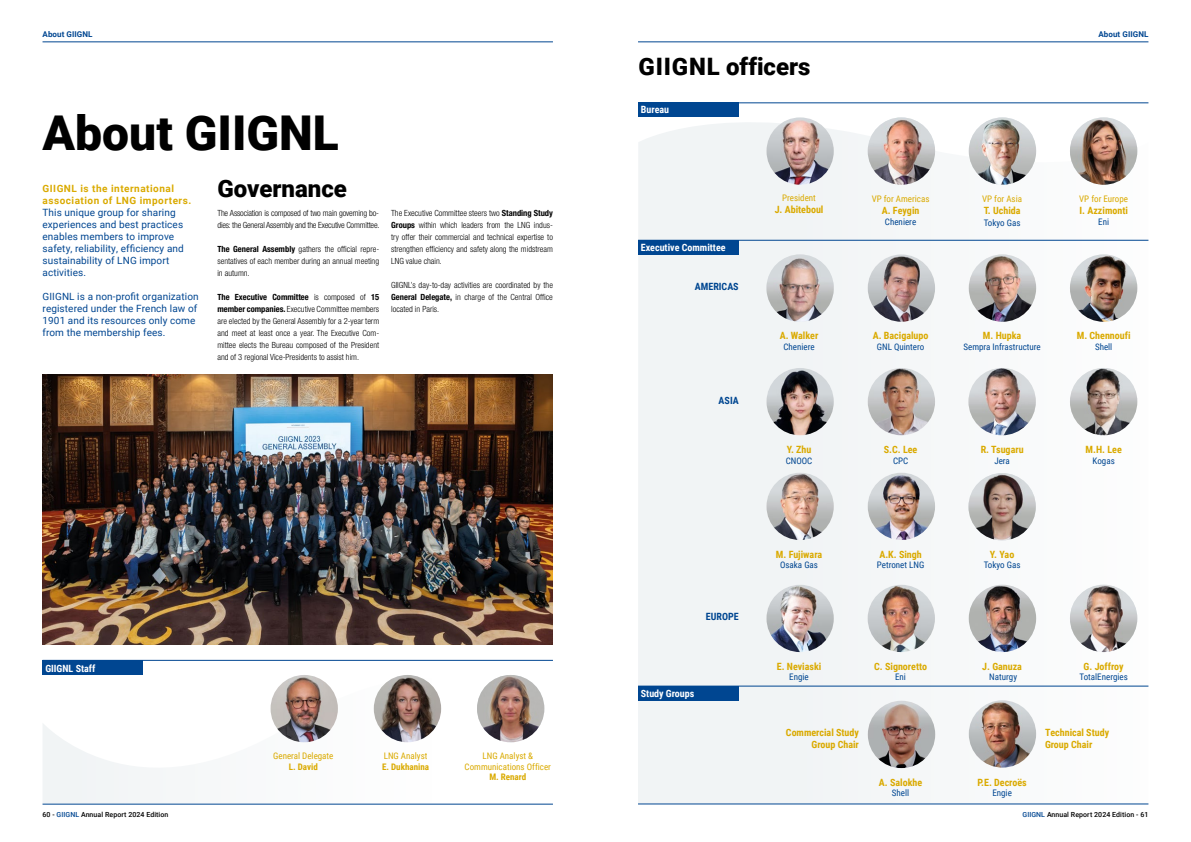
<style>
.page{position:relative;width:1191px;height:842px;background:#fff}
.page>*{position:absolute;margin:0;border:0;box-sizing:border-box;transform-origin:0 0}
.t1{font:900 48px "Roboto";color:#000}
.t2{font:900 24px "Roboto";color:#000}
.t3{font:10px/12px "Roboto";letter-spacing:.01em;color:#004691}
.t4{font:700 10px/12px "Roboto Condensed";color:#daaa00;text-align:right}
.t5{font:700 10px/12px "Roboto";letter-spacing:.05em;color:#daaa00}
.t6{font:700 10px "Roboto Condensed";color:#fff}
.t7{font:700 10px "Roboto Condensed";color:#004691}
.t8{font:9px "Roboto Condensed";color:#004691}
.t9{font:9px/10.8px "Roboto Condensed";color:#daaa00;text-align:center}
.t10{font:700 9px "Roboto Condensed";color:#daaa00}
.t11{font:300 condensed 8.5px/12px "Helvetica Neue LT Pro";color:#000;text-align:justify}
.t12{font:300 condensed 8.5px/12px "Helvetica Neue LT Pro";letter-spacing:-.02em;color:#000}
.t13{font:700 8px "Roboto";letter-spacing:.01em;color:#004691}
.t14{font:500 7px "Roboto";letter-spacing:.01em;color:#000}
.s1{font-weight:700}
.s2{color:#004691}
</style>
<div class="page">
<svg style="left:43px;top:674px;width:510px;height:130px"></svg>
<svg style="left:638px;top:114px;width:510px;height:689px;fill:#f3f6f7"></svg>
<div style="left:43px;top:660px;width:100px;height:14px;background:#004691"></div>
<img style="left:270px;top:675px;width:68px;height:67px;border-radius:34px">
<img style="left:374px;top:675px;width:67px;height:67px;border-radius:34px">
<img style="left:477px;top:675px;width:67px;height:67px;border-radius:34px">
<hr style="left:43px;top:660px;width:510px;height:1px;background:#004691">
<img style="left:43px;top:375px;width:510px;height:269px">
<hr style="left:43px;top:41px;width:510px;height:1px;background:#004691">
<hr style="left:43px;top:804px;width:510px;height:1px;background:#004691">
<hr style="left:638px;top:41px;width:510px;height:1px;background:#004691">
<hr style="left:638px;top:803px;width:510px;height:1px;background:#004691">
<div style="left:638px;top:103px;width:100px;height:14px;background:#004691"></div>
<div style="left:638px;top:240px;width:100px;height:14px;background:#004691"></div>
<div style="left:638px;top:686px;width:100px;height:14px;background:#004691"></div>
<img style="left:766px;top:117px;width:68px;height:68px;border-radius:34px">
<img style="left:868px;top:701px;width:67px;height:67px;border-radius:34px">
<img style="left:867px;top:117px;width:68px;height:68px;border-radius:34px">
<img style="left:968px;top:117px;width:68px;height:68px;border-radius:34px">
<img style="left:766px;top:254px;width:67px;height:68px;border-radius:33px">
<img style="left:867px;top:254px;width:68px;height:68px;border-radius:34px">
<img style="left:1070px;top:254px;width:67px;height:68px;border-radius:34px">
<img style="left:968px;top:254px;width:68px;height:68px;border-radius:34px">
<img style="left:766px;top:368px;width:68px;height:67px;border-radius:34px">
<img style="left:968px;top:368px;width:67px;height:67px;border-radius:34px">
<img style="left:867px;top:368px;width:68px;height:67px;border-radius:34px">
<img style="left:766px;top:473px;width:68px;height:67px;border-radius:34px">
<img style="left:1070px;top:368px;width:67px;height:67px;border-radius:34px">
<img style="left:968px;top:473px;width:67px;height:67px;border-radius:34px">
<img style="left:867px;top:473px;width:68px;height:67px;border-radius:34px">
<img style="left:766px;top:585px;width:68px;height:67px;border-radius:34px">
<img style="left:867px;top:585px;width:68px;height:67px;border-radius:34px">
<img style="left:1070px;top:585px;width:67px;height:67px;border-radius:34px">
<img style="left:968px;top:585px;width:68px;height:67px;border-radius:34px">
<img style="left:968px;top:700px;width:68px;height:68px;border-radius:34px">
<hr style="left:638px;top:240px;width:510px;height:1px;background:#004691">
<hr style="left:638px;top:103px;width:510px;height:1px;background:#004691">
<hr style="left:638px;top:686px;width:510px;height:1px;background:#004691">
<img style="left:1070px;top:117px;width:67px;height:68px;border-radius:34px">
<p class="t13" style="left:43px;top:28px;width:52px">About GIIGNL</p>
<h1 class="t1" style="left:43px;top:99px;width:298px">About GIIGNL</h1>
<p class="t5" style="left:43px;top:182px;width:150px">GIIGNL is the international association of LNG importers.</p>
<p class="t3" style="left:43px;top:206px;width:143px">This unique group for sharing experiences and best practices enables members to improve safety, reliability, efficiency and sustainability of LNG import activities.</p>
<p class="t3" style="left:43px;top:290px;width:158px">GIIGNL is a non-profit organization registered under the French law of<br>1901 and its resources only come from the membership fees.</p>
<h2 class="t2" style="left:217px;top:171px;width:131px">Governance</h2>
<p class="t12" style="left:217px;top:207px;width:164px">The Association is composed of two main governing bo&shy;dies: the General Assembly and the Executive Committee.</p>
<p class="t11" style="left:217px;top:243px;width:163px"><span class="s1">The General Assembly</span> gathers the official repre&shy;sentatives of each member during an annual meeting in autumn.</p>
<p class="t11" style="left:217px;top:291px;width:163px"><span class="s1">The Executive Committee</span> is composed of <span class="s1">15 member companies.</span> Executive Committee members are elected by the General Assembly for a 2-year term and meet at least once a year. The Executive Com&shy;mittee elects the Bureau composed of the President and of 3 regional Vice-Presidents to assist him.</p>
<p class="t11" style="left:391px;top:207px;width:163px">The Executive Committee steers two <span class="s1">Standing Study Groups</span> within which leaders from the LNG indus&shy;try offer their commercial and technical expertise to strengthen efficiency and safety along the midstream LNG value chain.</p>
<p class="t11" style="left:391px;top:279px;width:163px">GIIGNL’s day-to-day activities are coordinated by the <span class="s1">General Delegate,</span> in charge of the Central Office located in Paris.</p>
<p class="t6" style="left:45px;top:661px;width:52px">GIIGNL Staff</p>
<p class="t9" style="left:273px;top:750px;width:62px">General Delegate</p>
<p class="t10" style="left:289px;top:760px;width:31px">L. David</p>
<p class="t9" style="left:384px;top:750px;width:45px">LNG Analyst</p>
<p class="t10" style="left:382px;top:760px;width:48px">E. Dukhanina</p>
<p class="t9" style="left:464px;top:750px;width:88px">LNG Analyst &amp;<br>Communications Officer</p>
<p class="t10" style="left:489px;top:771px;width:38px">M. Renard</p>
<h2 class="t2" style="left:638px;top:49px;width:174px">GIIGNL officers</h2>
<p class="t6" style="left:641px;top:103px;width:30px">Bureau</p>
<p class="t6" style="left:641px;top:240px;width:86px">Executive Committee</p>
<p class="t7" style="left:695px;top:279px;width:45px">AMERICAS</p>
<p class="t7" style="left:718px;top:393px;width:22px">ASIA</p>
<p class="t7" style="left:706px;top:610px;width:34px">EUROPE</p>
<p class="t6" style="left:641px;top:686px;width:55px">Study Groups</p>
<p class="t9" style="left:782px;top:192px;width:35px">President</p>
<p class="t4" style="left:774px;top:203px;width:50px">J. Abiteboul</p>
<p class="t4" style="left:779px;top:329px;width:40px">A. Walker</p>
<p class="t8" style="left:783px;top:341px;width:33px">Cheniere</p>
<p class="t4" style="left:786px;top:443px;width:26px">Y. Zhu</p>
<p class="t8" style="left:785px;top:454px;width:28px">CNOOC</p>
<p class="t4" style="left:776px;top:548px;width:48px">M. Fujiwara</p>
<p class="t8" style="left:780px;top:559px;width:39px">Osaka Gas</p>
<p class="t4" style="left:777px;top:660px;width:46px">E. Neviaski</p>
<p class="t8" style="left:789px;top:671px;width:21px">Engie</p>
<p class="t13" style="left:1098px;top:28px;width:52px">About GIIGNL</p>
<p class="t9" style="left:871px;top:193px;width:59px">VP for Americas</p>
<p class="t4" style="left:881px;top:204px;width:39px">A. Feygin</p>
<p class="t8" style="left:885px;top:216px;width:33px">Cheniere</p>
<p class="t9" style="left:982px;top:193px;width:41px">VP for Asia</p>
<p class="t4" style="left:983px;top:204px;width:38px">T. Uchida</p>
<p class="t8" style="left:983px;top:217px;width:38px">Tokyo Gas</p>
<p class="t9" style="left:1079px;top:193px;width:50px">VP for Europe</p>
<p class="t4" style="left:1079px;top:204px;width:50px">I. Azzimonti</p>
<p class="t8" style="left:1098px;top:216px;width:12px">Eni</p>
<p class="t4" style="left:872px;top:329px;width:57px">A. Bacigalupo</p>
<p class="t8" style="left:877px;top:341px;width:49px">GNL Quintero</p>
<p class="t4" style="left:983px;top:329px;width:40px">M. Hupka</p>
<p class="t8" style="left:963px;top:341px;width:79px">Sempra Infrastructure</p>
<p class="t4" style="left:1076px;top:329px;width:55px">M. Chennoufi</p>
<p class="t8" style="left:1095px;top:341px;width:19px">Shell</p>
<p class="t4" style="left:883px;top:443px;width:35px">S.C. Lee</p>
<p class="t8" style="left:893px;top:454px;width:17px">CPC</p>
<p class="t4" style="left:980px;top:443px;width:44px">R. Tsugaru</p>
<p class="t8" style="left:994px;top:454px;width:17px">Jera</p>
<p class="t4" style="left:1085px;top:443px;width:38px">M.H. Lee</p>
<p class="t8" style="left:1092px;top:454px;width:24px">Kogas</p>
<p class="t4" style="left:879px;top:548px;width:44px">A.K. Singh</p>
<p class="t8" style="left:877px;top:559px;width:49px">Petronet LNG</p>
<p class="t4" style="left:990px;top:548px;width:26px">Y. Yao</p>
<p class="t8" style="left:983px;top:559px;width:38px">Tokyo Gas</p>
<p class="t4" style="left:874px;top:660px;width:54px">C. Signoretto</p>
<p class="t8" style="left:895px;top:671px;width:12px">Eni</p>
<p class="t4" style="left:982px;top:660px;width:41px">J. Ganuza</p>
<p class="t8" style="left:989px;top:671px;width:29px">Naturgy</p>
<p class="t4" style="left:1083px;top:660px;width:42px">G. Joffroy</p>
<p class="t8" style="left:1079px;top:671px;width:50px">TotalEnergies</p>
<p class="t4" style="left:786px;top:726px;width:74px">Commercial Study<br>Group Chair</p>
<p class="t4" style="left:1045px;top:726px;width:66px;text-align:left">Technical Study<br>Group Chair</p>
<p class="t4" style="left:879px;top:776px;width:45px">A. Salokhe</p>
<p class="t8" style="left:892px;top:787px;width:19px">Shell</p>
<p class="t4" style="left:977px;top:776px;width:51px">P.E. Decroës</p>
<p class="t8" style="left:992px;top:787px;width:21px">Engie</p>
<p class="t14" style="left:43px;top:810px;width:127px">60 - <span class="s2">GIIGNL</span> Annual Report 2024 Edition</p>
<p class="t14" style="left:1022px;top:810px;width:127px"><span class="s2">GIIGNL</span> Annual Report 2024 Edition - 61</p>
</div>
